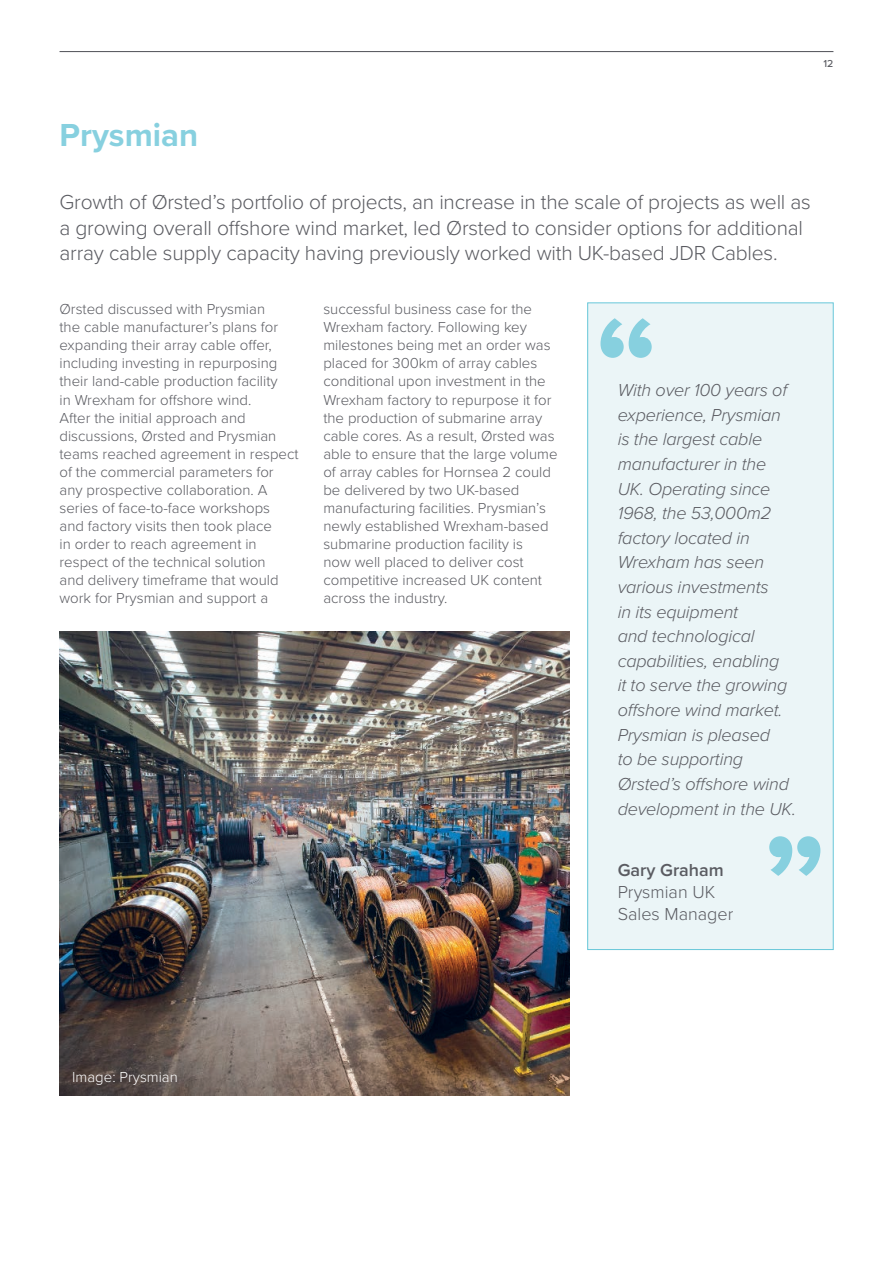
<style>
.page{position:relative;width:893px;height:1263px;background:#fff}
.page>*{position:absolute;margin:0;border:0;box-sizing:border-box;transform-origin:0 0}
.t1{font:700 138px "Proxima Nova";color:#87d0df}
.t2{font:700 33px "Proxima Nova";color:#87d0df}
.t3{font:300 21px/25.2px "Proxima Nova";letter-spacing:-.01em;color:#5a5b61}
.t4{font:italic 300 18px/24.6px "Proxima Nova";letter-spacing:-.01em;color:#5a5b61}
.t5{font:300 18px/21.6px "Proxima Nova";color:#5a5b61}
.t6{font:300 15px/18px "Proxima Nova";color:#5a5b61}
.t7{font:300 15px "Proxima Nova";color:#fff}
.t8{font:500 10.5px "Proxima Nova";color:#5a5b61}
.s1{font-weight:600}
</style>
<div class="page">
<hr style="left:60px;top:51px;width:773px;height:1px;background:#5a5b61">
<img style="left:59px;top:631px;width:510px;height:464px">
<div style="left:588px;top:303px;width:245px;height:646px;background:#ebf5f7"></div>
<div style="left:587px;top:303px;width:246px;height:647px;border:1px solid #67c7d9"></div>
<p class="t8" style="left:823px;top:56px;width:11px">12</p>
<p class="t2" style="left:60px;top:110px;width:140px">Prysmian</p>
<p class="t3" style="left:60px;top:189px;width:753px">Growth of Ørsted’s portfolio of projects, an increase in the scale of projects as well as a growing overall offshore wind market, led Ørsted to consider options for additional array cable supply capacity having previously worked with UK-based JDR Cables.</p>
<p class="t6" style="left:60px;top:300px;width:241px">Ørsted discussed with Prysmian<br>the cable manufacturer’s plans for expanding their array cable offer, including investing in repurposing their land-cable production facility<br>in Wrexham for offshore wind.<br>After the initial approach and discussions, Ørsted and Prysmian teams reached agreement in respect of the commercial parameters for any prospective collaboration. A series of face-to-face workshops<br>and factory visits then took place<br>in order to reach agreement in respect of the technical solution<br>and delivery timeframe that would work for Prysmian and support a</p>
<p class="t6" style="left:323px;top:300px;width:236px">successful business case for the Wrexham factory. Following key milestones being met an order was placed for 300km of array cables conditional upon investment in the Wrexham factory to repurpose it for the production of submarine array cable cores. As a result, Ørsted was able to ensure that the large volume of array cables for Hornsea 2 could be delivered by two UK-based manufacturing facilities. Prysmian’s newly established Wrexham-based submarine production facility is<br>now well placed to deliver cost competitive increased UK content across the industry.</p>
<p class="t1" style="left:595px;top:263px;width:65px">“</p>
<p class="t4" style="left:618px;top:377px;width:180px">With over 100 years of experience, Prysmian is the largest cable manufacturer in the<br>UK. Operating since<br>1968, the 53,000m2 factory located in<br>Wrexham has seen various investments<br>in its equipment<br>and technological capabilities, enabling<br>it to serve the growing offshore wind market.<br>Prysmian is pleased<br>to be supporting<br>Ørsted’s offshore wind development in the UK.</p>
<p class="t7" style="left:72px;top:1066px;width:107px">Image: Prysmian</p>
<p class="t5" style="left:618px;top:858px;width:117px"><span class="s1">Gary Graham<br></span>Prysmian UK<br>Sales Manager</p>
<p class="t1" style="left:826px;top:931px;width:65px;rotate:-180deg">“</p>
</div>
